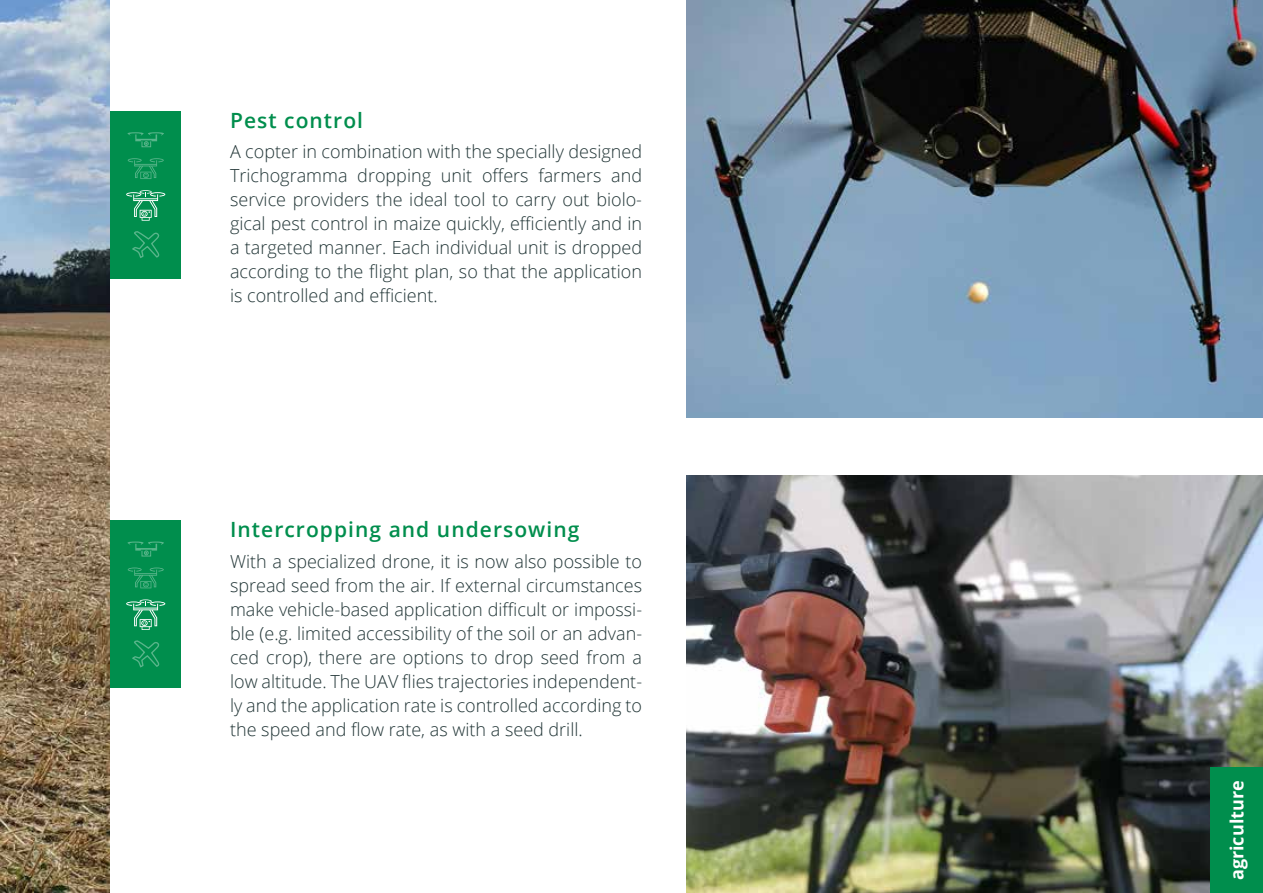
<style>
.page{position:relative;width:1263px;height:893px;background:#fff}
.page>*{position:absolute;margin:0;border:0;box-sizing:border-box;transform-origin:0 0}
.t1{font:600 21px "Open Sans";letter-spacing:.05em;color:#008e4d}
.t2{font:300 18px/24px "Open Sans";color:#213536;text-align:justify}
.t3{font:700 18px "Open Sans";color:#fff}
</style>
<div class="page">
<img style="left:687px;top:475px;width:576px;height:418px">
<img style="left:687px;top:0;width:576px;height:418px">
<div style="left:97px;top:112px;width:84px;height:167px;background:#008e4d"></div>
<svg style="left:128px;top:158px;width:36px;height:21px"></svg>
<svg style="left:132px;top:231px;width:28px;height:27px"></svg>
<svg style="left:127px;top:132px;width:37px;height:15px"></svg>
<svg style="left:126px;top:190px;width:39px;height:31px"></svg>
<div style="left:97px;top:521px;width:84px;height:167px;background:#008e4d"></div>
<svg style="left:128px;top:567px;width:36px;height:21px"></svg>
<svg style="left:132px;top:640px;width:28px;height:28px"></svg>
<svg style="left:127px;top:542px;width:37px;height:15px"></svg>
<svg style="left:126px;top:599px;width:39px;height:31px"></svg>
<img style="left:0;top:0;width:110px;height:893px">
<div style="left:1210px;top:767px;width:53px;height:126px;background:#008e4d"></div>
<p class="t1" style="left:230px;top:106px;width:135px">Pest control</p>
<p class="t2" style="left:230px;top:139px;width:414px">A copter in combination with the specially designed Trichogramma dropping unit offers farmers and service providers the ideal tool to carry out biolo&shy;gical pest control in maize quickly, efficiently and in a targeted manner. Each individual unit is dropped according to the flight plan, so that the application is controlled and efficient.</p>
<p class="t1" style="left:230px;top:515px;width:351px">Intercropping and undersowing</p>
<p class="t2" style="left:230px;top:549px;width:414px">With a specialized drone, it is now also possible to spread seed from the air. If external circumstances make vehicle-based application difficult or impossi&shy;ble (e.g. limited accessibility of the soil or an advan&shy;ced crop), there are options to drop seed from a low altitude. The UAV flies trajectories independent&shy;ly and the application rate is controlled according to the speed and flow rate, as with a seed drill.</p>
<p class="t3" style="left:1224px;top:880px;width:101px;rotate:-90deg">agriculture</p>
</div>
